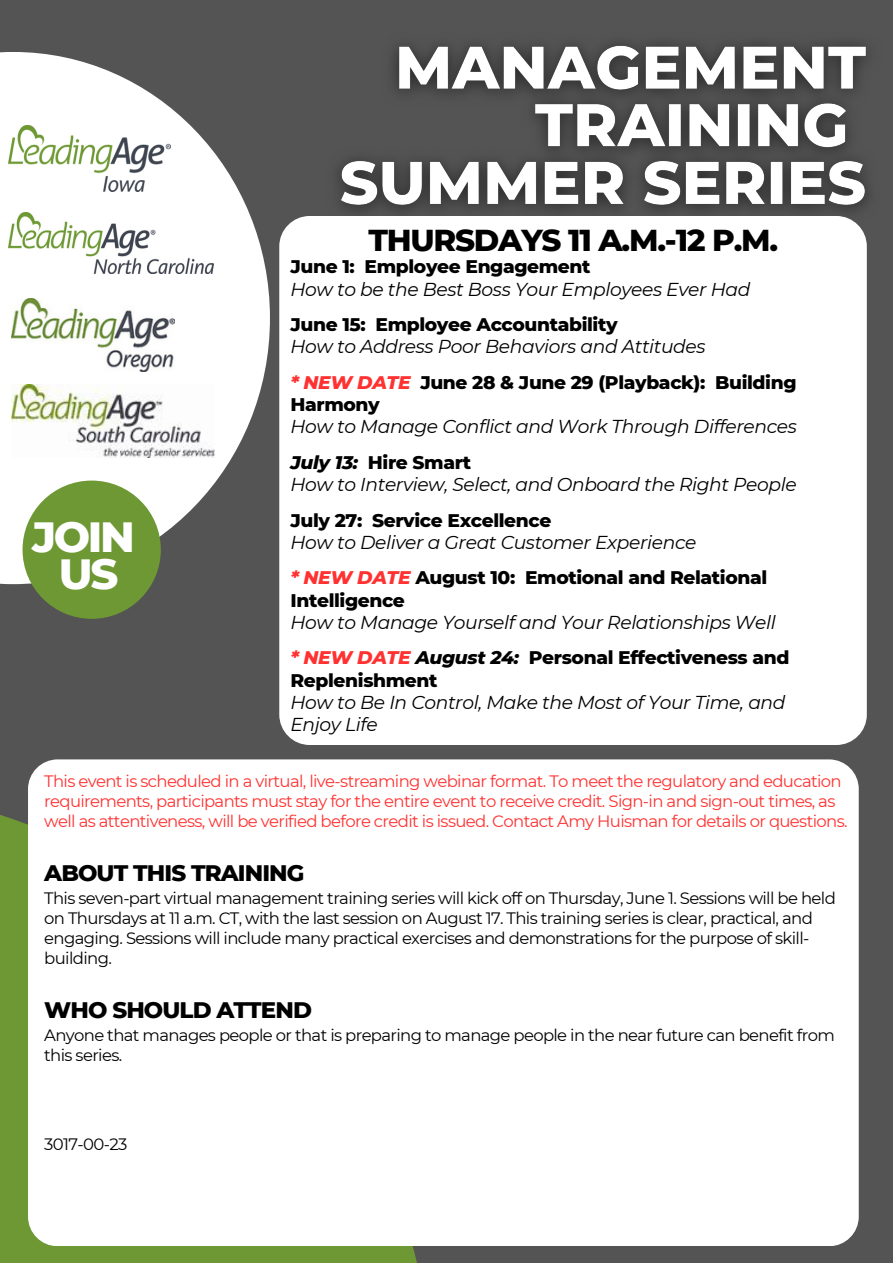
<style>
.page{position:relative;width:893px;height:1264px;background:#fff}
.page>*{position:absolute;margin:0;border:0;box-sizing:border-box;transform-origin:0 0}
.t1{font:800 43.05px "Montserrat";letter-spacing:-.055em;color:#fff}
.t2{font:800 30.9px "Montserrat";letter-spacing:-.04em;color:#000}
.t3{font:800 22.95px "Montserrat";letter-spacing:-.04em;color:#000}
.t4{font:italic 18.6px "Montserrat";letter-spacing:-.02em;color:#000}
.t5{font:800 18.6px/22.4px "Montserrat";letter-spacing:-.02em;color:#000}
.t6{font:16.5px/20.2px "Montserrat";letter-spacing:-.04em;color:#000}
.t7{font:16.5px/20.2px "Montserrat";letter-spacing:-.04em;color:#ff3131}
.s1{font-style:italic;color:#ff3131}
.s2{font-style:italic}
</style>
<div class="page">
<div style="left:0;top:0;width:892px;height:1262px;background:#545454"></div>
<div style="left:0;top:783px;width:435px;height:479px;background:#6e9833"></div>
<svg style="left:0;top:52px;width:270px;height:532px;fill:#fff"></svg>
<div style="left:23px;top:480px;width:138px;height:139px;background:#6e9833;border-radius:50%"></div>
<div style="left:28px;top:759px;width:830px;height:486px;background:#fff;border-radius:30px"></div>
<img style="left:8px;top:212px;width:206px;height:61px">
<img style="left:8px;top:125px;width:162px;height:67px">
<img style="left:11px;top:384px;width:203px;height:73px">
<img style="left:11px;top:298px;width:163px;height:73px">
<img style="left:338px;top:43px;width:530px;height:202px">
<div style="left:279px;top:216px;width:587px;height:528px;background:#fff;border-radius:30px"></div>
<p class="t1" style="left:32px;top:510px;width:104px">JOIN</p>
<p class="t1" style="left:59px;top:547px;width:61px">US</p>
<p class="t2" style="left:368px;top:221px;width:411px">THURSDAYS 11 A.M.-12 P.M.</p>
<p class="t5" style="left:290px;top:255px;width:301px">June 1: Employee Engagement</p>
<p class="t4" style="left:290px;top:277px;width:461px">How to be the Best Boss Your Employees Ever Had</p>
<p class="t5" style="left:290px;top:313px;width:328px">June 15: Employee Accountability</p>
<p class="t4" style="left:290px;top:335px;width:416px">How to Address Poor Behaviors and Attitudes</p>
<p class="t5" style="left:290px;top:371px;width:507px"><span class="s1">* NEW DATE</span> June 28 &amp; June 29 (Playback): Building<br>Harmony</p>
<p class="t4" style="left:290px;top:415px;width:508px">How to Manage Conflict and Work Through Differences</p>
<p class="t5" style="left:290px;top:451px;width:182px"><span class="s2">July 13:</span> Hire Smart</p>
<p class="t4" style="left:290px;top:473px;width:507px">How to Interview, Select, and Onboard the Right People</p>
<p class="t5" style="left:290px;top:508px;width:262px">July 27: Service Excellence</p>
<p class="t4" style="left:290px;top:531px;width:407px">How to Deliver a Great Customer Experience</p>
<p class="t5" style="left:290px;top:566px;width:478px"><span class="s1">* NEW DATE</span> August 10: Emotional and Relational<br>Intelligence</p>
<p class="t4" style="left:290px;top:611px;width:487px">How to Manage Yourself and Your Relationships Well</p>
<p class="t5" style="left:290px;top:646px;width:500px"><span class="s1">* NEW DATE</span> <span class="s2">August 24:</span> Personal Effectiveness and<br>Replenishment</p>
<p class="t4" style="left:290px;top:691px;width:496px">How to Be In Control, Make the Most of Your Time, and</p>
<p class="t4" style="left:290px;top:713px;width:89px">Enjoy Life</p>
<p class="t7" style="left:44px;top:770px;width:804px">This event is scheduled in a virtual, live-streaming webinar format. To meet the regulatory and education requirements, participants must stay for the entire event to receive credit. Sign-in and sign-out times, as well as attentiveness, will be verified before credit is issued. Contact Amy Huisman for details or questions.</p>
<p class="t3" style="left:44px;top:858px;width:262px">ABOUT THIS TRAINING</p>
<p class="t6" style="left:44px;top:887px;width:793px">This seven-part virtual management training series will kick off on Thursday, June 1. Sessions will be held on Thursdays at 11 a.m. CT, with the last session on August 17. This training series is clear, practical, and engaging. Sessions will include many practical exercises and demonstrations for the purpose of skill&shy;building.</p>
<p class="t3" style="left:44px;top:996px;width:269px">WHO SHOULD ATTEND</p>
<p class="t6" style="left:44px;top:1024px;width:792px">Anyone that manages people or that is preparing to manage people in the near future can benefit from this series.</p>
<p class="t6" style="left:44px;top:1133px;width:85px">3017-00-23</p>
</div>
